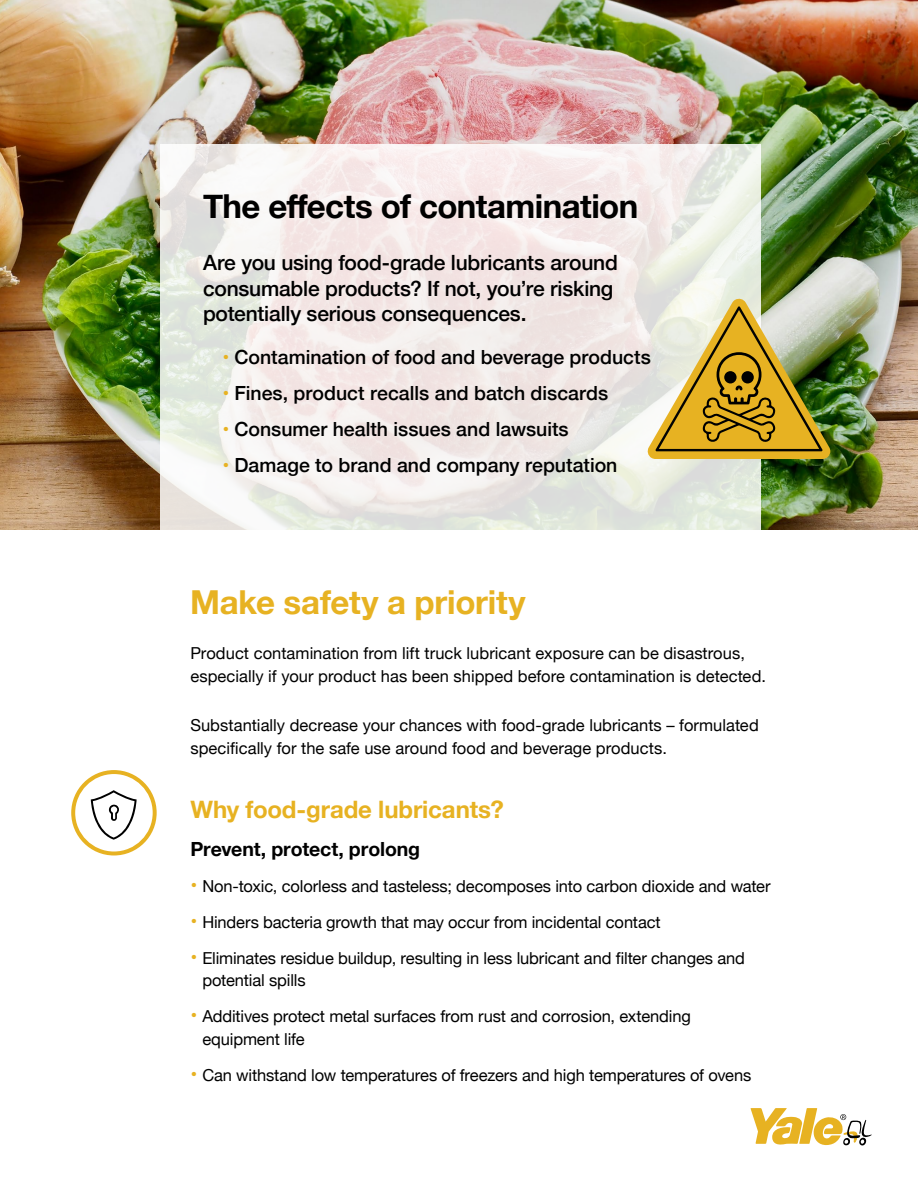
<style>
.page{position:relative;width:918px;height:1188px;background:#fff}
.page>*{position:absolute;margin:0;border:0;box-sizing:border-box;transform-origin:0 0}
.t1{font:700 33px "Helvetica Neue";letter-spacing:-.02em;color:#000}
.t2{font:700 33px "Helvetica Neue";letter-spacing:-.005em;color:#e7b222}
.t3{font:700 24px "Helvetica Neue";letter-spacing:-.005em;color:#e7b222}
.t4{font:500 21px/25.5px "Helvetica Neue";letter-spacing:-.01em;color:#000}
.t5{font:500 19.5px "Helvetica Neue";color:#000}
.t6{font:700 19.5px "Helvetica Neue";letter-spacing:-.005em;color:#000}
.t7{font:16.5px/22.5px "Helvetica Neue";letter-spacing:-.005em;color:#000}
.s1{font-weight:400;color:#e7b222}
.s2{font-size:19.5px;color:#e7b222}
</style>
<div class="page">
<img style="left:0;top:0;width:918px;height:529px">
<svg style="left:750px;top:1108px;width:122px;height:38px"></svg>
<svg style="left:160px;top:144px;width:600px;height:386px;fill:#f3e9e6"></svg>
<svg style="left:647px;top:298px;width:183px;height:161px"></svg>
<svg style="left:71px;top:770px;width:86px;height:85px"></svg>
<h1 class="t1" style="left:203px;top:180px;width:437px">The effects of contamination</h1>
<p class="t4" style="left:203px;top:249px;width:416px">Are you using food-grade lubricants around consumable products? If not, you’re risking potentially serious consequences.</p>
<p class="t5" style="left:223px;top:342px;width:430px"><span class="s1">•</span> Contamination of food and beverage products</p>
<p class="t5" style="left:223px;top:378px;width:387px"><span class="s1">•</span> Fines, product recalls and batch discards</p>
<p class="t5" style="left:223px;top:414px;width:348px"><span class="s1">•</span> Consumer health issues and lawsuits</p>
<p class="t5" style="left:223px;top:450px;width:396px"><span class="s1">•</span> Damage to brand and company reputation</p>
<h1 class="t2" style="left:190px;top:576px;width:337px">Make safety a priority</h1>
<p class="t7" style="left:190px;top:643px;width:577px">Product contamination from lift truck lubricant exposure can be disastrous, especially if your product has been shipped before contamination is detected.</p>
<p class="t7" style="left:190px;top:715px;width:570px">Substantially decrease your chances with food-grade lubricants – formulated specifically for the safe use around food and beverage products.</p>
<h2 class="t3" style="left:190px;top:791px;width:315px">Why food-grade lubricants?</h2>
<p class="t6" style="left:190px;top:833px;width:231px">Prevent, protect, prolong</p>
<p class="t7" style="left:190px;top:876px;width:582px"><span class="s2">•</span> Non-toxic, colorless and tasteless; decomposes into carbon dioxide and water</p>
<p class="t7" style="left:190px;top:912px;width:472px"><span class="s2">•</span> Hinders bacteria growth that may occur from incidental contact</p>
<p class="t7" style="left:202px;top:948px;width:544px;text-indent:-12px"><span class="s2">•</span> Eliminates residue buildup, resulting in less lubricant and filter changes and potential spills</p>
<p class="t7" style="left:202px;top:1006px;width:490px;text-indent:-12px"><span class="s2">•</span> Additives protect metal surfaces from rust and corrosion, extending equipment life</p>
<p class="t7" style="left:190px;top:1065px;width:563px"><span class="s2">•</span> Can withstand low temperatures of freezers and high temperatures of ovens</p>
</div>
